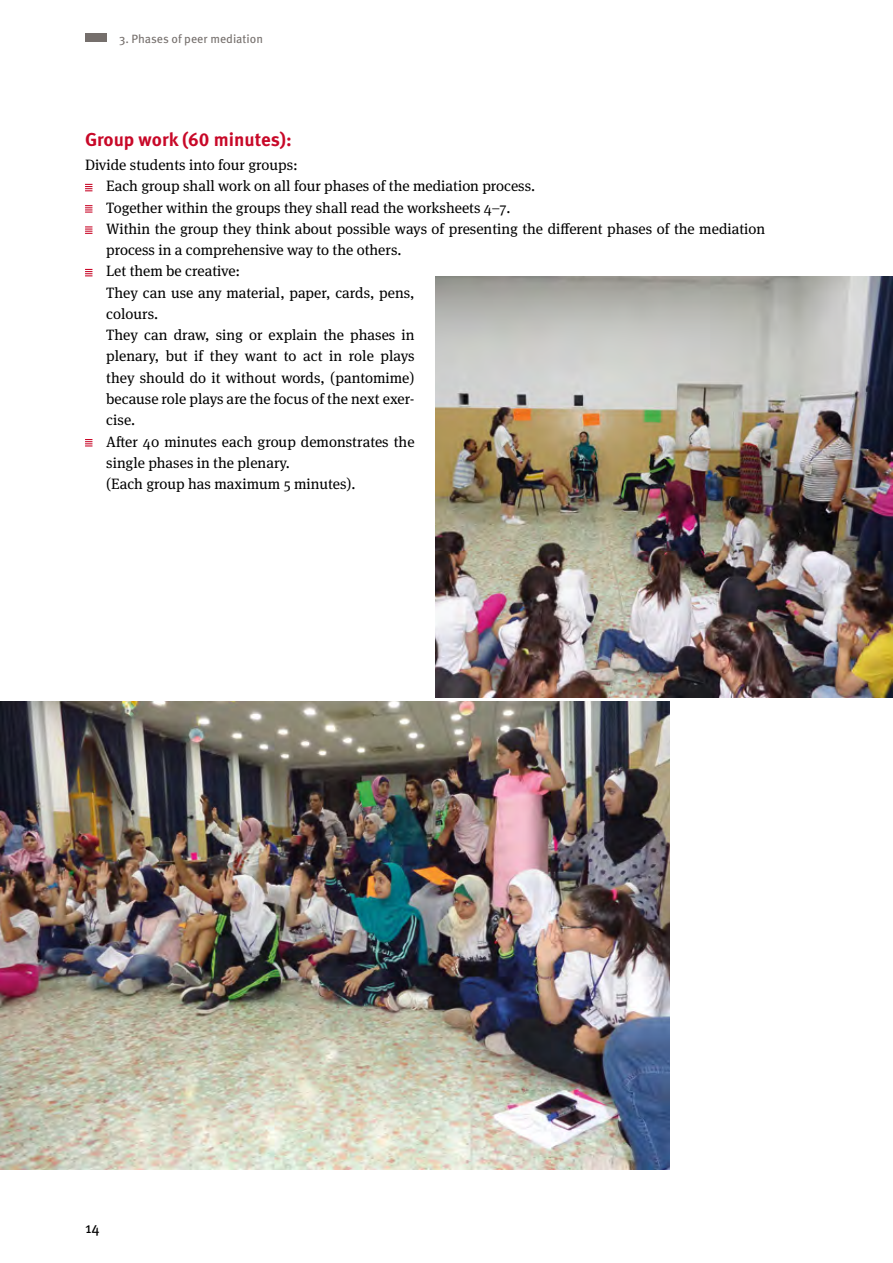
<style>
.page{position:relative;width:893px;height:1263px;background:#fff}
.page>*{position:absolute;margin:0;border:0;box-sizing:border-box;transform-origin:0 0}
.t1{font:700 18.75px "Meta Pro";color:#c80828}
.t2{font:15px/21.3px "Meta Serif Pro";color:#000}
.t3{font:15px "Meta Pro";color:#000}
.t4{font:12px "Meta Pro";color:#756f6c}
</style>
<div class="page">
<div style="left:85px;top:34px;width:21px;height:8px;background:#756f6c"></div>
<svg style="left:85px;top:184px;width:7px;height:7px"></svg>
<svg style="left:85px;top:205px;width:7px;height:8px"></svg>
<svg style="left:85px;top:226px;width:7px;height:8px"></svg>
<img style="left:0;top:702px;width:670px;height:467px">
<svg style="left:85px;top:269px;width:7px;height:7px"></svg>
<svg style="left:85px;top:439px;width:7px;height:7px"></svg>
<img style="left:436px;top:276px;width:457px;height:421px">
<p class="t4" style="left:119px;top:29px;width:145px">3. Phases of peer mediation</p>
<p class="t1" style="left:85px;top:125px;width:208px">Group work (60 minutes):</p>
<p class="t2" style="left:106px;top:153px;width:660px;text-indent:-21px">Divide students into four groups:<br>Each group shall work on all four phases of the mediation process.<br>Together within the groups they shall read the worksheets 4–7.<br>Within the group they think about possible ways of presenting the different phases of the mediation process in a comprehensive way to the others.<br>Let them be creative:<br>They can use any material, paper, cards, pens,<br>colours.<br>They can draw, sing or explain the phases in<br>plenary, but if they want to act in role plays<br>they should do it without words, (pantomime)<br>because role plays are the focus of the next exer-<br>cise.<br>After 40 minutes each group demonstrates the<br>single phases in the plenary.<br>(Each group has maximum 5 minutes).</p>
<p class="t3" style="left:85px;top:1216px;width:16px">14</p>
</div>
